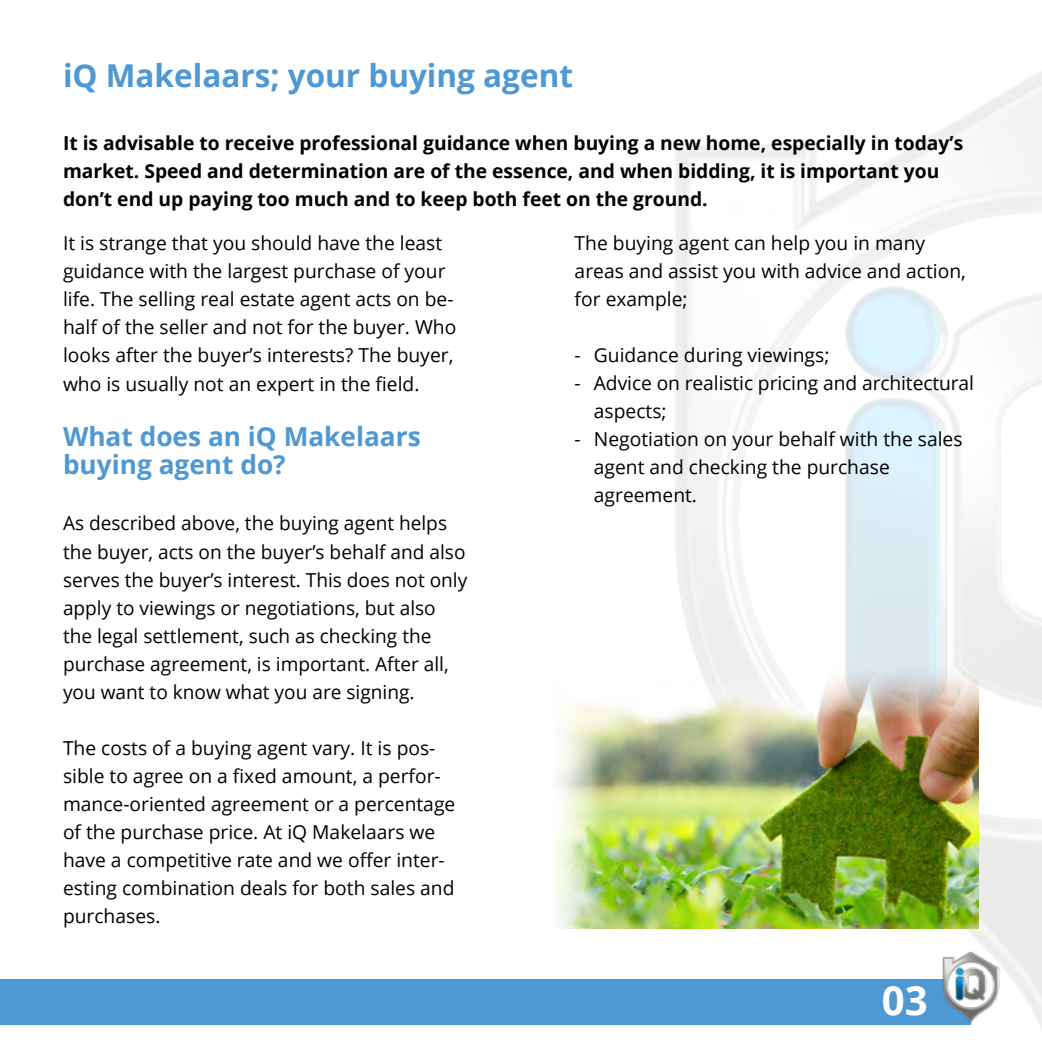
<style>
.page{position:relative;width:1042px;height:1042px;background:#fff}
.page>*{position:absolute;margin:0;border:0;box-sizing:border-box;transform-origin:0 0}
.t1{font:700 40.25px "Open Sans";color:#fff}
.t2{font:700 31.5px "Open Sans";color:#4e98d3}
.t3{font:700 26.25px/28px "Open Sans";color:#4e98d3}
.t4{font:19.25px/28px "Open Sans";color:#000}
.t5{font:700 19.25px/28px "Open Sans";color:#000}
</style>
<div class="page">
<img style="left:554px;top:72px;width:488px;height:956px">
<div style="left:0;top:979px;width:971px;height:45px;background:#4e98d3"></div>
<img style="left:554px;top:661px;width:425px;height:267px">
<img style="left:936px;top:951px;width:64px;height:72px">
<h2 class="t2" style="left:63px;top:53px;width:511px">iQ Makelaars; your buying agent</h2>
<p class="t5" style="left:63px;top:129px;width:901px">It is advisable to receive professional guidance when buying a new home, especially in today’s market. Speed and determination are of the essence, and when bidding, it is important you don’t end up paying too much and to keep both feet on the ground.</p>
<p class="t4" style="left:63px;top:229px;width:395px">It is strange that you should have the least guidance with the largest purchase of your life. The selling real estate agent acts on be&shy;half of the seller and not for the buyer. Who looks after the buyer’s interests? The buyer, who is usually not an expert in the field.</p>
<h3 class="t3" style="left:63px;top:422px;width:359px">What does an iQ Makelaars buying agent do?</h3>
<p class="t4" style="left:63px;top:509px;width:406px">As described above, the buying agent helps the buyer, acts on the buyer’s behalf and also serves the buyer’s interest. This does not only apply to viewings or negotiations, but also the legal settlement, such as checking the purchase agreement, is important. After all, you want to know what you are signing.</p>
<p class="t4" style="left:63px;top:733px;width:394px">The costs of a buying agent vary. It is pos&shy;sible to agree on a fixed amount, a perfor&shy;mance-oriented agreement or a percentage of the purchase price. At iQ Makelaars we have a competitive rate and we offer inter&shy;esting combination deals for both sales and purchases.</p>
<p class="t4" style="left:575px;top:229px;width:393px">The buying agent can help you in many areas and assist you with advice and action, for example;</p>
<p class="t4" style="left:575px;top:341px;width:256px">- Guidance during viewings;</p>
<p class="t4" style="left:594px;top:369px;width:382px;text-indent:-19px">- Advice on realistic pricing and architectural aspects;</p>
<p class="t4" style="left:594px;top:425px;width:370px;text-indent:-19px">- Negotiation on your behalf with the sales agent and checking the purchase agreement.</p>
<h1 class="t1" style="left:882px;top:972px;width:47px">03</h1>
</div>
